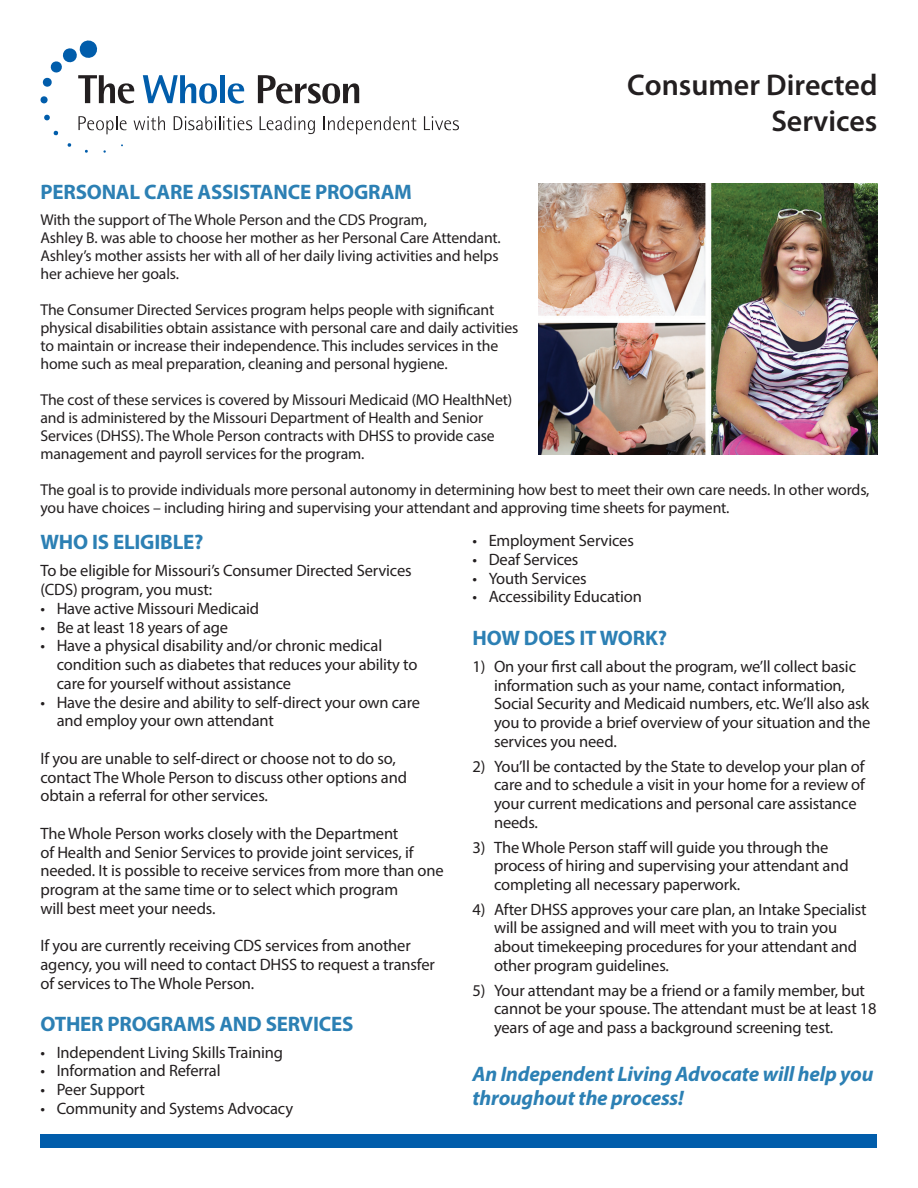
<style>
.page{position:relative;width:918px;height:1188px;background:#fff}
.page>*{position:absolute;margin:0;border:0;box-sizing:border-box;transform-origin:0 0}
.t1{font:600 30px "Myriad Pro";color:#231f20}
.t2{font:700 21px "Myriad Pro";letter-spacing:-.01em;color:#2c80b4}
.t3{font:italic 700 21px/24px "Myriad Pro";letter-spacing:-.01em;color:#2c80b4}
.t4{font:16.5px/18.8px "Myriad Pro";letter-spacing:-.01em;color:#231f20}
.t5{font:15.75px/18px "Myriad Pro";letter-spacing:-.01em;color:#231f20}
</style>
<div class="page">
<div style="left:40px;top:1134px;width:838px;height:14px;background:#015dab"></div>
<svg style="left:67px;top:143px;width:4px;height:4px"></svg>
<svg style="left:53px;top:130px;width:5px;height:6px"></svg>
<svg style="left:44px;top:114px;width:6px;height:7px"></svg>
<svg style="left:40px;top:40px;width:94px;height:64px"></svg>
<svg style="left:143px;top:75px;width:74px;height:29px"></svg>
<div style="left:220px;top:75px;width:5px;height:28px;background:#015dab"></div>
<svg style="left:228px;top:83px;width:16px;height:21px"></svg>
<svg style="left:258px;top:75px;width:101px;height:29px"></svg>
<svg style="left:78px;top:116px;width:49px;height:18px"></svg>
<svg style="left:134px;top:116px;width:31px;height:14px"></svg>
<svg style="left:174px;top:116px;width:78px;height:14px"></svg>
<svg style="left:260px;top:116px;width:55px;height:18px"></svg>
<svg style="left:324px;top:116px;width:92px;height:18px"></svg>
<svg style="left:424px;top:116px;width:35px;height:14px"></svg>
<img style="left:538px;top:184px;width:339px;height:270px">
<p class="t1" style="left:627px;top:66px;width:252px">Consumer Directed</p>
<p class="t1" style="left:771px;top:102px;width:108px">Services</p>
<p class="t2" style="left:40px;top:179px;width:373px">PERSONAL CARE ASSISTANCE PROGRAM</p>
<p class="t5" style="left:40px;top:211px;width:388px">With the support of The Whole Person and the CDS Program,</p>
<p class="t5" style="left:40px;top:229px;width:462px">Ashley B. was able to choose her mother as her Personal Care Attendant.<br>Ashley’s mother assists her with all of her daily living activities and helps her achieve her goals.</p>
<p class="t5" style="left:40px;top:301px;width:479px">The Consumer Directed Services program helps people with significant physical disabilities obtain assistance with personal care and daily activities to maintain or increase their independence. This includes services in the home such as meal preparation, cleaning and personal hygiene.</p>
<p class="t5" style="left:40px;top:391px;width:473px">The cost of these services is covered by Missouri Medicaid (MO HealthNet) and is administered by the Missouri Department of Health and Senior Services (DHSS). The Whole Person contracts with DHSS to provide case management and payroll services for the program.</p>
<p class="t5" style="left:40px;top:481px;width:831px">The goal is to provide individuals more personal autonomy in determining how best to meet their own care needs. In other words, you have choices – including hiring and supervising your attendant and approving time sheets for payment.</p>
<p class="t2" style="left:40px;top:529px;width:165px">WHO IS ELIGIBLE?</p>
<p class="t4" style="left:40px;top:561px;width:373px">To be eligible for Missouri’s Consumer Directed Services (CDS) program, you must:</p>
<p class="t4" style="left:40px;top:599px;width:220px">• Have active Missouri Medicaid</p>
<p class="t4" style="left:40px;top:617px;width:189px">• Be at least 18 years of age</p>
<p class="t4" style="left:57px;top:636px;width:362px;text-indent:-16px">• Have a physical disability and/or chronic medical condition such as diabetes that reduces your ability to care for yourself without assistance</p>
<p class="t4" style="left:57px;top:692px;width:365px;text-indent:-16px">• Have the desire and ability to self-direct your own care and employ your own attendant</p>
<p class="t4" style="left:40px;top:749px;width:368px">If you are unable to self-direct or choose not to do so, contact The Whole Person to discuss other options and obtain a referral for other services.</p>
<p class="t4" style="left:40px;top:824px;width:405px">The Whole Person works closely with the Department<br>of Health and Senior Services to provide joint services, if needed. It is possible to receive services from more than one program at the same time or to select which program</p>
<p class="t4" style="left:40px;top:899px;width:176px">will best meet your needs.</p>
<p class="t4" style="left:40px;top:936px;width:396px">If you are currently receiving CDS services from another agency, you will need to contact DHSS to request a transfer of services to The Whole Person.</p>
<p class="t2" style="left:40px;top:1010px;width:315px">OTHER PROGRAMS AND SERVICES</p>
<p class="t4" style="left:40px;top:1042px;width:244px">• Independent Living Skills Training</p>
<p class="t4" style="left:40px;top:1061px;width:182px">• Information and Referral</p>
<p class="t4" style="left:40px;top:1080px;width:106px">• Peer Support</p>
<p class="t4" style="left:40px;top:1099px;width:254px">• Community and Systems Advocacy</p>
<p class="t4" style="left:472px;top:531px;width:163px">• Employment Services</p>
<p class="t4" style="left:472px;top:550px;width:108px">• Deaf Services</p>
<p class="t4" style="left:472px;top:568px;width:116px">• Youth Services</p>
<p class="t4" style="left:472px;top:587px;width:171px">• Accessibility Education</p>
<p class="t2" style="left:472px;top:624px;width:196px">HOW DOES IT WORK?</p>
<p class="t4" style="left:494px;top:657px;width:378px;text-indent:-22px">1) On your first call about the program, we’ll collect basic information such as your name, contact information, Social Security and Medicaid numbers, etc. We’ll also ask you to provide a brief overview of your situation and the services you need.</p>
<p class="t4" style="left:494px;top:756px;width:372px;text-indent:-22px">2) You’ll be contacted by the State to develop your plan of care and to schedule a visit in your home for a review of your current medications and personal care assistance needs.</p>
<p class="t4" style="left:494px;top:837px;width:356px;text-indent:-22px">3) The Whole Person staff will guide you through the process of hiring and supervising your attendant and completing all necessary paperwork.</p>
<p class="t4" style="left:494px;top:900px;width:374px;text-indent:-22px">4) After DHSS approves your care plan, an Intake Specialist will be assigned and will meet with you to train you about timekeeping procedures for your attendant and other program guidelines.</p>
<p class="t4" style="left:494px;top:981px;width:384px;text-indent:-22px">5) Your attendant may be a friend or a family member, but cannot be your spouse. The attendant must be at least 18 years of age and pass a background screening test.</p>
<p class="t3" style="left:472px;top:1061px;width:403px">An Independent Living Advocate will help you throughout the process!</p>
</div>
